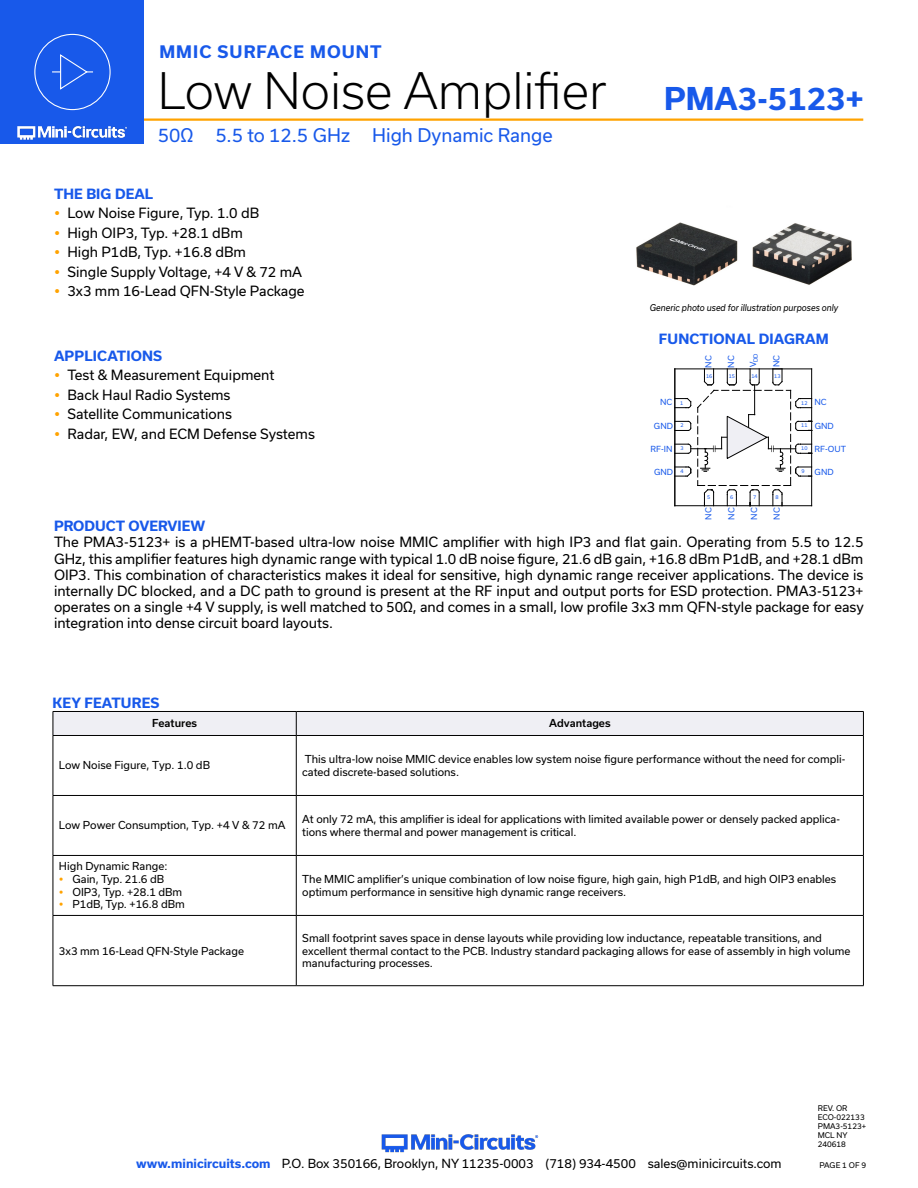
<style>
.page{position:relative;width:918px;height:1188px;background:#fff}
.page>*{position:absolute;margin:0;border:0;box-sizing:border-box;transform-origin:0 0}
.t1{font:300 48px "Usual";color:#000}
.t2{font:700 30px "Usual";color:#1859ea}
.t3{font:18px "Usual";color:#1859ea}
.t4{font:700 16.5px "Usual";letter-spacing:.065em;color:#1859ea}
.Regular_Copy{font:13.5px/16.2px "Usual";color:#000;text-align:justify}
.Blue_Headers{font:700 13.5px "Usual";letter-spacing:.015em;color:#1859ea}
.t5{font:12px "Usual";color:#000}
.Table_Body_Left_Justified{font:10.5px/12.6px "Usual";color:#000}
.Table_Header_Center{font:500 10.5px "Usual";color:#000}
.t6{font:italic 9px "Usual";color:#000;scale:.9 1}
.t7{font:7.95px "Usual";color:#1859ea}
.Revision{font:7.5px "Usual";color:#000}
.t8{font:4.95px "Usual";letter-spacing:-.005em;color:#1859ea}
.s1{font-weight:700;color:#1859ea}
</style>
<div class="page">
<img style="left:381px;top:1134px;width:158px;height:19px">
<hr style="left:130px;top:118px;width:733px;height:3px;background:#ffa300">
<div style="left:0;top:0;width:144px;height:144px;background:#1859ea"></div>
<img style="left:17px;top:120px;width:128px;height:20px">
<div style="left:53px;top:711px;width:811px;height:24px;background:#efeff4"></div>
<hr style="left:53px;top:735px;width:243px;height:1px;background:#000">
<hr style="left:53px;top:736px;width:1px;height:59px;background:#000">
<hr style="left:296px;top:735px;width:568px;height:1px;background:#000">
<hr style="left:296px;top:736px;width:1px;height:59px;background:#000">
<hr style="left:863px;top:736px;width:1px;height:59px;background:#000">
<hr style="left:53px;top:795px;width:243px;height:1px;background:#000">
<hr style="left:53px;top:796px;width:1px;height:59px;background:#000">
<hr style="left:296px;top:795px;width:568px;height:1px;background:#000">
<hr style="left:296px;top:796px;width:1px;height:59px;background:#000">
<hr style="left:863px;top:796px;width:1px;height:59px;background:#000">
<hr style="left:53px;top:855px;width:243px;height:1px;background:#000">
<hr style="left:53px;top:856px;width:1px;height:59px;background:#000">
<hr style="left:296px;top:855px;width:568px;height:1px;background:#000">
<hr style="left:296px;top:856px;width:1px;height:59px;background:#000">
<hr style="left:863px;top:856px;width:1px;height:59px;background:#000">
<hr style="left:53px;top:915px;width:243px;height:1px;background:#000">
<hr style="left:53px;top:916px;width:1px;height:70px;background:#000">
<hr style="left:296px;top:915px;width:568px;height:1px;background:#000">
<hr style="left:296px;top:916px;width:1px;height:70px;background:#000">
<hr style="left:863px;top:916px;width:1px;height:70px;background:#000">
<hr style="left:53px;top:985px;width:243px;height:1px;background:#000">
<hr style="left:296px;top:985px;width:568px;height:1px;background:#000">
<div style="left:34px;top:34px;width:77px;height:76px;border:1px solid #fff;border-radius:50%"></div>
<svg style="left:52px;top:54px;width:41px;height:36px"></svg>
<img style="left:636px;top:222px;width:216px;height:64px">
<svg style="left:675px;top:368px;width:137px;height:138px"></svg>
<p class="t4" style="left:159px;top:42px;width:224px">MMIC SURFACE MOUNT</p>
<h1 class="t1" style="left:158px;top:63px;width:450px">Low Noise Amplifier</h1>
<h3 class="t3" style="left:158px;top:125px;width:396px">50Ω 5.5 to 12.5 GHz High Dynamic Range</h3>
<p class="Blue_Headers" style="left:54px;top:186px;width:101px">THE BIG DEAL</p>
<p class="Regular_Copy" style="left:68px;top:205px;width:193px">Low Noise Figure, Typ. 1.0 dB</p>
<p class="Regular_Copy" style="left:68px;top:224px;width:177px">High OIP3, Typ. +28.1 dBm</p>
<p class="Regular_Copy" style="left:68px;top:244px;width:180px">High P1dB, Typ. +16.8 dBm</p>
<p class="Regular_Copy" style="left:68px;top:263px;width:236px">Single Supply Voltage, +4 V &amp; 72 mA</p>
<p class="Regular_Copy" style="left:68px;top:283px;width:239px">3x3 mm 16-Lead QFN-Style Package</p>
<p class="Blue_Headers" style="left:54px;top:348px;width:110px">APPLICATIONS</p>
<p class="Regular_Copy" style="left:68px;top:367px;width:208px">Test &amp; Measurement Equipment</p>
<p class="Regular_Copy" style="left:68px;top:387px;width:165px">Back Haul Radio Systems</p>
<p class="Regular_Copy" style="left:68px;top:406px;width:166px">Satellite Communications</p>
<p class="Regular_Copy" style="left:68px;top:426px;width:249px">Radar, EW, and ECM Defense Systems</p>
<h2 class="t2" style="left:664px;top:82px;width:201px">PMA3-5123+</h2>
<p class="t6" style="left:650px;top:302px;width:211px">Generic photo used for illustration purposes only</p>
<p class="Blue_Headers" style="left:659px;top:331px;width:171px">FUNCTIONAL DIAGRAM</p>
<p class="t7" style="left:704px;top:368px;width:14px;rotate:-90deg">NC</p>
<p class="t7" style="left:727px;top:368px;width:14px;rotate:-90deg">NC</p>
<p class="t7" style="left:772px;top:367px;width:14px;rotate:-90deg">NC</p>
<p class="t7" style="left:660px;top:398px;width:14px">NC</p>
<p class="t7" style="left:654px;top:422px;width:21px">GND</p>
<p class="t7" style="left:651px;top:444px;width:23px">RF-IN</p>
<p class="t7" style="left:654px;top:467px;width:21px">GND</p>
<p class="t8" style="left:680px;top:400px;width:5px">1</p>
<p class="t8" style="left:681px;top:423px;width:5px">2</p>
<p class="t8" style="left:681px;top:446px;width:5px">3</p>
<p class="t8" style="left:681px;top:468px;width:5px">4</p>
<p class="t8" style="left:706px;top:374px;width:8px">16</p>
<p class="t8" style="left:729px;top:374px;width:8px">15</p>
<p class="t8" style="left:751px;top:374px;width:8px">14</p>
<p class="t8" style="left:774px;top:374px;width:8px">13</p>
<p class="t8" style="left:707px;top:495px;width:5px">5</p>
<p class="t8" style="left:753px;top:495px;width:5px">7</p>
<p class="t8" style="left:776px;top:495px;width:5px">8</p>
<p class="t8" style="left:730px;top:495px;width:5px">6</p>
<p class="t7" style="left:814px;top:398px;width:14px">NC</p>
<p class="t7" style="left:815px;top:422px;width:21px">GND</p>
<p class="t7" style="left:815px;top:444px;width:33px">RF-OUT</p>
<p class="t7" style="left:815px;top:467px;width:21px">GND</p>
<p class="t8" style="left:801px;top:401px;width:8px">12</p>
<p class="t8" style="left:801px;top:423px;width:8px">11</p>
<p class="t8" style="left:801px;top:446px;width:8px">10</p>
<p class="t8" style="left:802px;top:469px;width:5px">9</p>
<p class="t7" style="left:704px;top:520px;width:14px;rotate:-90deg">NC</p>
<p class="t7" style="left:727px;top:520px;width:14px;rotate:-90deg">NC</p>
<p class="t7" style="left:750px;top:520px;width:14px;rotate:-90deg">NC</p>
<p class="t7" style="left:772px;top:520px;width:14px;rotate:-90deg">NC</p>
<p class="Blue_Headers" style="left:54px;top:518px;width:153px">PRODUCT OVERVIEW</p>
<p class="Regular_Copy" style="left:54px;top:534px;width:811px">The PMA3-5123+ is a pHEMT-based ultra-low noise MMIC amplifier with high IP3 and flat gain. Operating from 5.5 to 12.5<br>GHz, this amplifier features high dynamic range with typical 1.0 dB noise figure, 21.6 dB gain, +16.8 dBm P1dB, and +28.1 dBm OIP3. This combination of characteristics makes it ideal for sensitive, high dynamic range receiver applications. The device is internally DC blocked, and a DC path to ground is present at the RF input and output ports for ESD protection. PMA3-5123+ operates on a single +4 V supply, is well matched to 50Ω, and comes in a small, low profile 3x3 mm QFN-style package for easy integration into dense circuit board layouts.</p>
<p class="Blue_Headers" style="left:52px;top:695px;width:108px">KEY FEATURES</p>
<p class="Table_Header_Center" style="left:152px;top:717px;width:47px">Features</p>
<p class="Table_Header_Center" style="left:549px;top:717px;width:63px">Advantages</p>
<p class="Table_Body_Left_Justified" style="left:59px;top:759px;width:153px">Low Noise Figure, Typ. 1.0 dB</p>
<p class="Table_Body_Left_Justified" style="left:302px;top:753px;width:545px">This ultra-low noise MMIC device enables low system noise figure performance without the need for compli&shy;cated discrete-based solutions.</p>
<p class="Table_Body_Left_Justified" style="left:59px;top:819px;width:228px">Low Power Consumption, Typ. +4 V &amp; 72 mA</p>
<p class="Table_Body_Left_Justified" style="left:302px;top:813px;width:539px">At only 72 mA, this amplifier is ideal for applications with limited available power or densely packed applica&shy;tions where thermal and power management is critical.</p>
<p class="Table_Body_Left_Justified" style="left:59px;top:860px;width:110px">High Dynamic Range:</p>
<p class="Table_Body_Left_Justified" style="left:72px;top:873px;width:93px">Gain, Typ. 21.6 dB</p>
<p class="Table_Body_Left_Justified" style="left:72px;top:885px;width:111px">OIP3, Typ. +28.1 dBm</p>
<p class="Table_Body_Left_Justified" style="left:72px;top:898px;width:114px">P1dB, Typ. +16.8 dBm</p>
<p class="Table_Body_Left_Justified" style="left:302px;top:873px;width:536px">The MMIC amplifier’s unique combination of low noise figure, high gain, high P1dB, and high OIP3 enables optimum performance in sensitive high dynamic range receivers.</p>
<p class="Table_Body_Left_Justified" style="left:59px;top:944px;width:187px">3x3 mm 16-Lead QFN-Style Package</p>
<p class="Table_Body_Left_Justified" style="left:302px;top:932px;width:550px">Small footprint saves space in dense layouts while providing low inductance, repeatable transitions, and excellent thermal contact to the PCB. Industry standard packaging allows for ease of assembly in high volume manufacturing processes.</p>
<p class="Revision" style="left:818px;top:1104px;width:31px">REV. OR</p>
<p class="Revision" style="left:818px;top:1113px;width:48px">ECO-022133</p>
<p class="Revision" style="left:818px;top:1122px;width:50px">PMA3-5123+</p>
<p class="Revision" style="left:818px;top:1131px;width:31px">MCL NY</p>
<p class="Revision" style="left:818px;top:1140px;width:30px">240618</p>
<p class="t5" style="left:136px;top:1157px;width:647px"><span class="s1">www.minicircuits.com</span> P.O. Box 350166, Brooklyn, NY 11235-0003 (718) 934-4500 sales@minicircuits.com</p>
<p class="Revision" style="left:819px;top:1161px;width:48px">PAGE 1 OF 9</p>
</div>
